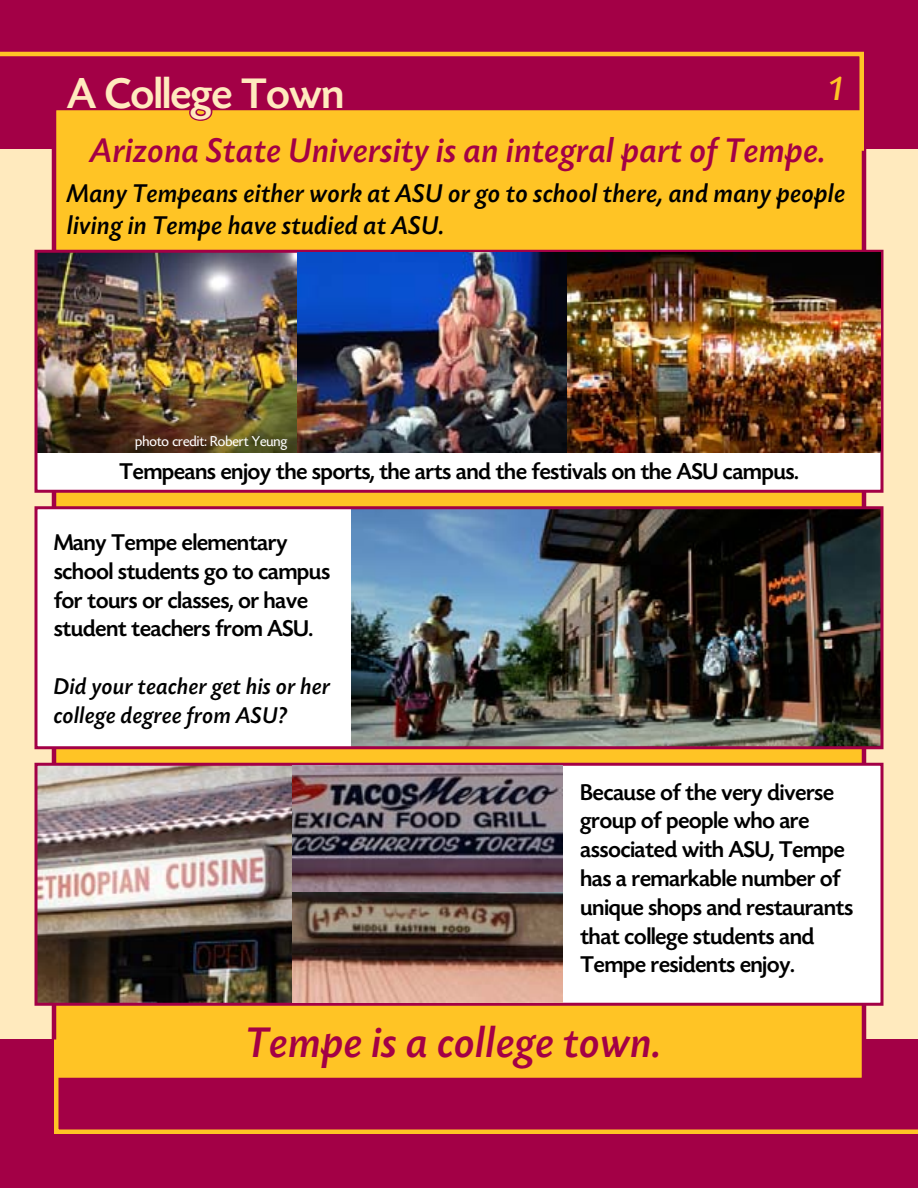
<style>
.page{position:relative;width:918px;height:1188px;background:#ffeabe}
.page>*{position:absolute;margin:0;border:0;box-sizing:border-box;transform-origin:0 0}
.t1{font:italic 500 45px "Today Sans HEFOP";color:#a30046}
.t2{font:500 45px "Today Sans HEFOP";color:#ffeabe}
.t3{font:italic 500 36px "Today Sans HEFOP";color:#a30046}
.t4{font:italic 500 36px "Today Sans HEFOP";color:#ffc425}
.t5{font:italic 500 27px/32.4px "Today Sans HEFOP";color:#000}
.t6{font:500 24px/28.8px "Today Sans HEFOP";color:#000}
.t7{font:italic 500 24px/28.8px "Today Sans HEFOP";color:#000}
.t8{font:15px "Today Sans HEFOP";color:#fff}
</style>
<div class="page">
<div style="left:0;top:0;width:918px;height:148px;background:#a30046"></div>
<div style="left:0;top:1040px;width:918px;height:148px;background:#a30046"></div>
<div style="left:52px;top:106px;width:814px;height:976px;background:#ffc425;border:4px solid #a30046"></div>
<svg style="left:0;top:51px;width:866px;height:102px"></svg>
<svg style="left:52px;top:1037px;width:866px;height:97px"></svg>
<svg style="left:62px;top:75px;width:94px;height:37px"></svg>
<svg style="left:169px;top:75px;width:176px;height:47px"></svg>
<div style="left:36px;top:251px;width:846px;height:240px;background:#fff"></div>
<img style="left:38px;top:254px;width:259px;height:198px">
<div style="left:34px;top:250px;width:850px;height:243px;border:3px solid #a30046"></div>
<img style="left:297px;top:253px;width:583px;height:199px">
<div style="left:36px;top:508px;width:846px;height:240px;background:#fff"></div>
<img style="left:351px;top:510px;width:529px;height:235px">
<div style="left:34px;top:506px;width:850px;height:243px;border:3px solid #a30046"></div>
<div style="left:36px;top:764px;width:846px;height:240px;background:#fff"></div>
<img style="left:38px;top:767px;width:254px;height:235px">
<div style="left:34px;top:763px;width:850px;height:243px;border:3px solid #a30046"></div>
<img style="left:292px;top:766px;width:270px;height:237px">
<h1 class="t2" style="left:68px;top:70px;width:278px">A College Town</h1>
<h2 class="t4" style="left:827px;top:70px;width:21px">1</h2>
<h2 class="t3" style="left:91px;top:131px;width:738px">Arizona State University is an integral part of Tempe.</h2>
<p class="t5" style="left:68px;top:178px;width:780px">Many Tempeans either work at ASU or go to school there, and many people living in Tempe have studied at ASU.</p>
<p class="t8" style="left:135px;top:433px;width:153px">photo credit: Robert Yeung</p>
<p class="t6" style="left:120px;top:457px;width:680px">Tempeans enjoy the sports, the arts and the festivals on the ASU campus.</p>
<p class="t6" style="left:54px;top:529px;width:278px">Many Tempe elementary school students go to campus for tours or classes, or have student teachers from ASU.</p>
<p class="t7" style="left:54px;top:673px;width:278px">Did your teacher get his or her college degree from ASU?</p>
<p class="t6" style="left:580px;top:778px;width:274px">Because of the very diverse group of people who are associated with ASU, Tempe has a remarkable number of unique shops and restaurants that college students and<br>Tempe residents enjoy.</p>
<h1 class="t1" style="left:247px;top:1019px;width:417px">Tempe is a college town.</h1>
</div>
